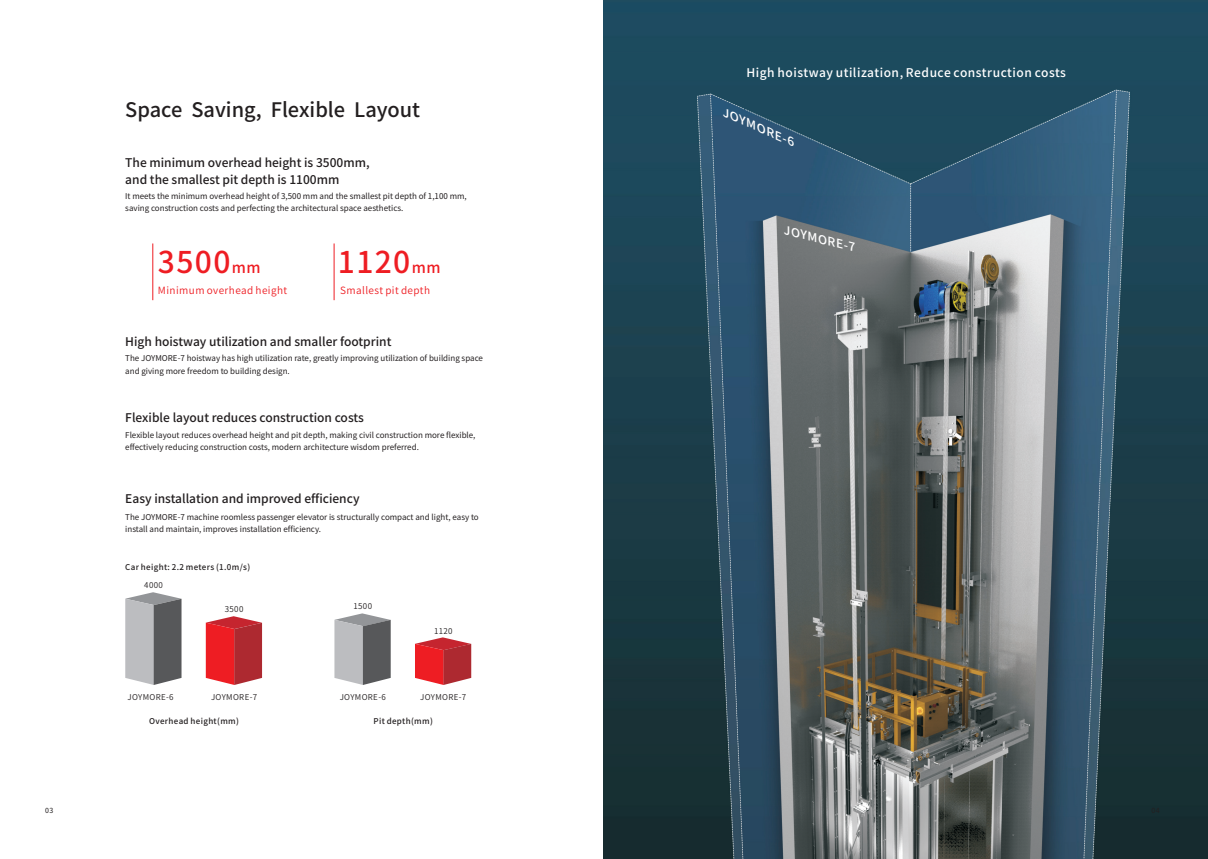
<style>
.page{position:relative;width:1208px;height:859px;background:#fff}
.page>*{position:absolute;margin:0;border:0;box-sizing:border-box;transform-origin:0 0}
.t1{font:500 30px "Source Han Sans CN";letter-spacing:.045em;color:#ee1d23}
.t2{font:500 20px "Source Han Sans CN";color:#231f20}
.t3{font:500 12px/16.9px "Source Han Sans CN";color:#231f20}
.t4{font:500 12px "Source Han Sans CN";letter-spacing:.045em;color:#fff}
.t5{font:italic 500 11.6px "Source Han Sans CN";color:#fff;scale:1.06 1}
.t6{font:italic 500 11px "Source Han Sans CN";color:#fff;scale:1.19 1}
.t7{font:10px "Source Han Sans CN";letter-spacing:.045em;color:#ee1d23}
.t8{font:8px/12.2px "Source Han Sans CN";color:#231f20}
.t9{font:500 8px "Source Han Sans CN";letter-spacing:.045em;color:#231f20}
.t10{font:8px "Source Han Sans CN";letter-spacing:.045em;color:#231f20}
.t11{font:7px "Source Han Sans CN";color:#231f20}
.s1{font-size:15px}
</style>
<div class="page">
<hr style="left:152px;top:243px;width:1px;height:57px;background:#ee1d23">
<hr style="left:334px;top:243px;width:1px;height:57px;background:#ee1d23">
<svg style="left:125px;top:592px;width:56px;height:93px;background:#949597"></svg>
<svg style="left:206px;top:616px;width:56px;height:69px;background:#d23a40"></svg>
<svg style="left:334px;top:613px;width:57px;height:72px;background:#98999b"></svg>
<svg style="left:415px;top:637px;width:56px;height:48px;background:#d4454b"></svg>
<img style="left:604px;top:0;width:604px;height:859px">
<p class="t11" style="left:45px;top:807px;width:10px">03</p>
<h2 class="t2" style="left:125px;top:99px;width:296px">Space Saving, Flexible Layout</h2>
<h3 class="t3" style="left:125px;top:154px;width:246px">The minimum overhead height is 3500mm, and the smallest pit depth is 1100mm</h3>
<p class="t8" style="left:125px;top:190px;width:343px">It meets the minimum overhead height of 3,500 mm and the smallest pit depth of 1,100 mm, saving construction costs and perfecting the architectural space aesthetics.</p>
<h1 class="t1" style="left:158px;top:247px;width:104px">3500<span class="s1">mm</span></h1>
<p class="t7" style="left:158px;top:285px;width:131px">Minimum overhead height</p>
<h1 class="t1" style="left:338px;top:247px;width:104px">1120<span class="s1">mm</span></h1>
<p class="t7" style="left:340px;top:285px;width:91px">Smallest pit depth</p>
<h3 class="t3" style="left:125px;top:333px;width:268px">High hoistway utilization and smaller footprint</h3>
<p class="t8" style="left:125px;top:352px;width:359px">The JOYMORE-7 hoistway has high utilization rate, greatly improving utilization of building space and giving more freedom to building design.</p>
<h3 class="t3" style="left:125px;top:409px;width:240px">Flexible layout reduces construction costs</h3>
<p class="t8" style="left:125px;top:429px;width:352px">Flexible layout reduces overhead height and pit depth, making civil construction more flexible, effectively reducing construction costs, modern architecture wisdom preferred.</p>
<h3 class="t3" style="left:125px;top:490px;width:236px">Easy installation and improved efficiency</h3>
<p class="t8" style="left:125px;top:510px;width:355px">The JOYMORE-7 machine roomless passenger elevator is structurally compact and light, easy to install and maintain, improves installation efficiency.</p>
<p class="t9" style="left:125px;top:563px;width:126px">Car height: 2.2 meters (1.0m/s)</p>
<p class="t10" style="left:144px;top:581px;width:20px">4000</p>
<p class="t10" style="left:225px;top:605px;width:20px">3500</p>
<p class="t10" style="left:127px;top:693px;width:48px">JOYMORE-6</p>
<p class="t10" style="left:211px;top:693px;width:48px">JOYMORE-7</p>
<p class="t10" style="left:353px;top:602px;width:20px">1500</p>
<p class="t10" style="left:434px;top:627px;width:20px">1120</p>
<p class="t10" style="left:340px;top:693px;width:48px">JOYMORE-6</p>
<p class="t10" style="left:420px;top:693px;width:48px">JOYMORE-7</p>
<p class="t9" style="left:149px;top:717px;width:91px">Overhead height(mm)</p>
<p class="t9" style="left:373px;top:717px;width:61px">Pit depth(mm)</p>
<h3 class="t4" style="left:746px;top:66px;width:321px">High hoistway utilization, Reduce construction costs</h3>
<h3 class="t6" style="left:726px;top:107px;width:67px;rotate:23deg">JOYMORE-6</h3>
<h3 class="t5" style="left:786px;top:224px;width:71px;rotate:14deg">JOYMORE-7</h3>
</div>
